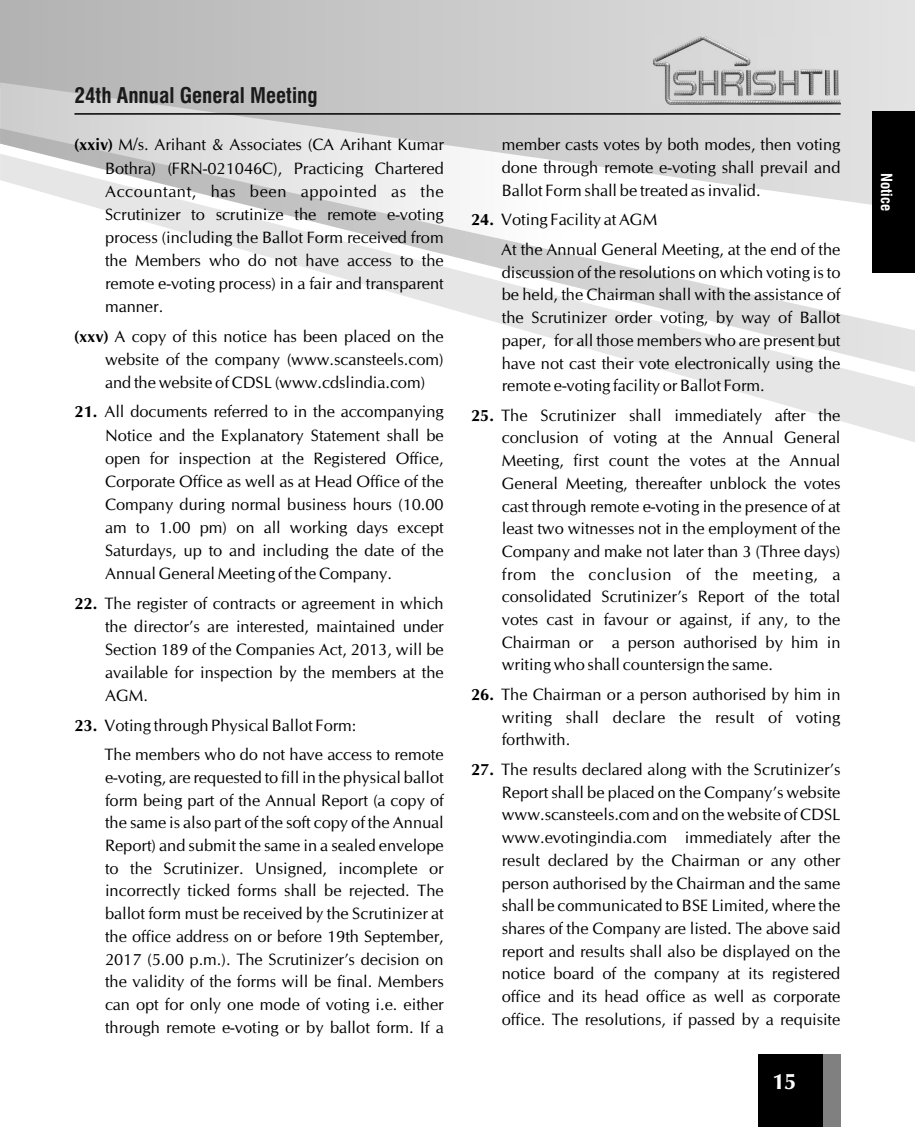
<style>
.page{position:relative;width:915px;height:1127px;background:#fff}
.page>*{position:absolute;margin:0;border:0;box-sizing:border-box;transform-origin:0 0}
.t1{font:700 22.5px "CG Omega";color:#fff}
.t2{font:700 condensed 21.15px "Swiss 721 BT";color:#1a1a1a}
.t3{font:16.5px/22.6px "CG Omega";color:#000;text-align:justify}
.t4{font:700 condensed 15px "Swiss 721 BT";color:#fff}
.s1{font-weight:700}
</style>
<div class="page">
<svg style="left:0;top:0;width:914px;height:82px;background:#c8c8c8"></svg>
<svg style="left:0;top:82px;width:914px;height:46px;background:#cdcdcd"></svg>
<svg style="left:674px;top:373px;width:240px;height:69px"></svg>
<svg style="left:0;top:128px;width:914px;height:245px"></svg>
<img style="left:653px;top:37px;width:187px;height:67px">
<hr style="left:74px;top:113px;width:766px;height:2px;background:#000">
<div style="left:757px;top:1054px;width:83px;height:73px;background:#000"></div>
<div style="left:822px;top:1054px;width:18px;height:73px;background:#808080"></div>
<div style="left:872px;top:111px;width:42px;height:161px;background:#000"></div>
<p class="t2" style="left:74px;top:87px;width:244px">24th Annual General Meeting</p>
<p class="t3" style="left:105px;top:134px;width:340px;line-height:23.1px;text-indent:-31px"><span class="s1">(xxiv)</span> M/s. Arihant &amp; Associates (CA Arihant Kumar Bothra) (FRN-021046C), Practicing Chartered Accountant, has been appointed as the Scrutinizer to scrutinize the remote e-voting process (including the Ballot Form received from the Members who do not have access to the remote e-voting process) in a fair and transparent manner.</p>
<p class="t3" style="left:105px;top:326px;width:340px;line-height:23.1px;text-indent:-31px"><span class="s1">(xxv)</span> A copy of this notice has been placed on the website of the company (www.scansteels.com) and the website of CDSL (www.cdslindia.com)</p>
<p class="t3" style="left:105px;top:401px;width:340px;line-height:23.1px;text-indent:-31px"><span class="s1">21.</span> All documents referred to in the accompanying Notice and the Explanatory Statement shall be open for inspection at the Registered Office, Corporate Office as well as at Head Office of the Company during normal business hours (10.00 am to 1.00 pm) on all working days except Saturdays, up to and including the date of the Annual General Meeting of the Company.</p>
<p class="t3" style="left:105px;top:593px;width:340px;line-height:23.1px;text-indent:-31px"><span class="s1">22.</span> The register of contracts or agreement in which the director’s are interested, maintained under Section 189 of the Companies Act, 2013, will be available for inspection by the members at the AGM.</p>
<p class="t3" style="left:104px;top:711px;width:341px;line-height:29.5px;text-indent:-30px"><span class="s1">23.</span> Voting through Physical Ballot Form:<br>The members who do not have access to remote</p>
<p class="t3" style="left:105px;top:767px;width:340px">e-voting, are requested to fill in the physical ballot form being part of the Annual Report (a copy of the same is also part of the soft copy of the Annual Report) and submit the same in a sealed envelope to the Scrutinizer. Unsigned, incomplete or incorrectly ticked forms shall be rejected. The ballot form must be received by the Scrutinizer at the office address on or before 19th September, 2017 (5.00 p.m.). The Scrutinizer’s decision on the validity of the forms will be final. Members can opt for only one mode of voting i.e. either through remote e-voting or by ballot form. If a</p>
<p class="t3" style="left:501px;top:135px;width:340px">member casts votes by both modes, then voting done through remote e-voting shall prevail and Ballot Form shall be treated as invalid.</p>
<p class="t3" style="left:501px;top:206px;width:341px;line-height:29.5px;text-indent:-30px"><span class="s1">24.</span> Voting Facility at AGM<br>At the Annual General Meeting, at the end of the</p>
<p class="t3" style="left:501px;top:262px;width:340px">discussion of the resolutions on which voting is to be held, the Chairman shall with the assistance of the Scrutinizer order voting, by way of Ballot paper, for all those members who are present but have not cast their vote electronically using the remote e-voting facility or Ballot Form.</p>
<p class="t3" style="left:501px;top:405px;width:340px;text-indent:-31px"><span class="s1">25.</span> The Scrutinizer shall immediately after the conclusion of voting at the Annual General Meeting, first count the votes at the Annual General Meeting, thereafter unblock the votes cast through remote e-voting in the presence of at least two witnesses not in the employment of the Company and make not later than 3 (Three days) from the conclusion of the meeting, a consolidated Scrutinizer’s Report of the total votes cast in favour or against, if any, to the Chairman or a person authorised by him in writing who shall countersign the same.</p>
<p class="t3" style="left:501px;top:684px;width:340px;text-indent:-31px"><span class="s1">26.</span> The Chairman or a person authorised by him in writing shall declare the result of voting forthwith.</p>
<p class="t3" style="left:501px;top:759px;width:340px;text-indent:-31px"><span class="s1">27.</span> The results declared along with the Scrutinizer’s Report shall be placed on the Company’s website www.scansteels.com and on the website of CDSL www.evotingindia.com immediately after the result declared by the Chairman or any other person authorised by the Chairman and the same shall be communicated to BSE Limited, where the shares of the Company are listed. The above said report and results shall also be displayed on the notice board of the company at its registered office and its head office as well as corporate office. The resolutions, if passed by a requisite</p>
<h1 class="t1" style="left:771px;top:1072px;width:26px">15</h1>
<p class="t4" style="left:892px;top:173px;width:39px;rotate:90deg">Notice</p>
</div>
